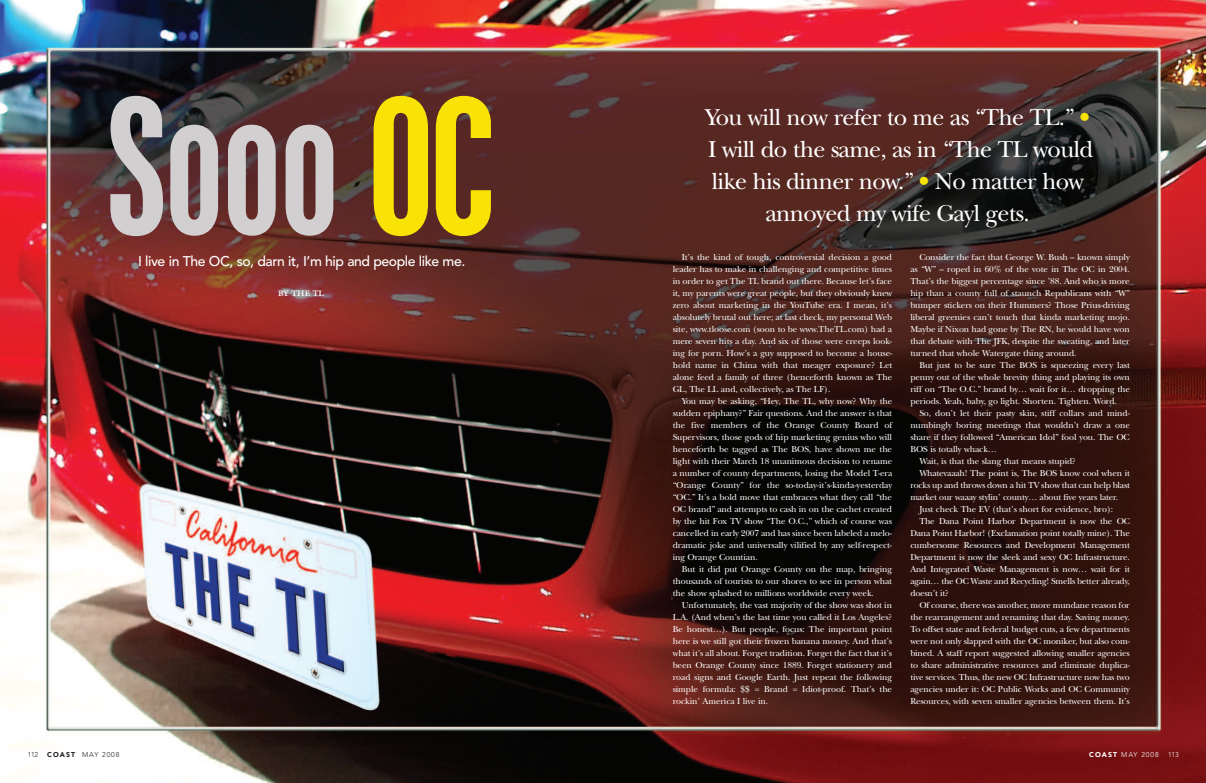
<style>
.page{position:relative;width:1206px;height:783px;background:#fff}
.page>*{position:absolute;margin:0;border:0;box-sizing:border-box;transform-origin:0 0}
.t1{font:condensed 168px "Placard";letter-spacing:-.01em;color:#d1cfcf}
.t2{font:24px/32px "New Baskerville";letter-spacing:-.03em;color:#fff;text-align:center}
.t3{font:500 14px "Avenir";letter-spacing:-.035em;color:#fff}
.t4{font:9px/12px "New Baskerville";letter-spacing:-.015em;color:#fff;text-align:justify}
.t5{font:700 8px "Galliard";letter-spacing:-.005em;color:#fff}
.t6{font:300 7px "Avenir";letter-spacing:.13em;color:#231f20}
.t7{font:300 7px "Avenir";letter-spacing:.13em;color:#fff}
.s1{color:#f9e206}
.s2{font-weight:900}
</style>
<div class="page">
<img style="left:0;top:0;width:1206px;height:783px">
<h1 class="t1" style="left:107px;top:97px;width:391px">SOOO <span class="s1">OC</span></h1>
<h3 class="t3" style="left:138px;top:255px;width:329px">I live in The OC, so, darn it, I’m hip and people like me.</h3>
<p class="t5" style="left:278px;top:289px;width:48px">BY THE TL</p>
<h2 class="t2" style="left:705px;top:101px;width:390px">You will now refer to me as “The TL.” <span class="s1">• </span>I will do the same, as in “The TL would like his dinner now.” <span class="s1">•</span> No matter how annoyed my wife Gayl gets.</h2>
<p class="t4" style="left:673px;top:251px;width:221px;text-indent:9px">It’s the kind of tough, controversial decision a good leader has to make in challenging and competitive times in order to get The TL brand out there. Because let’s face it, my parents were great people, but they obviously knew zero about marketing in the YouTube era. I mean, it’s absolutely brutal out here; at last check, my personal Web site, www.tloose.com (soon to be www.TheTL.com) had a mere seven hits a day. And six of those were creeps look&shy;ing for porn. How’s a guy supposed to become a house&shy;hold name in China with that meager exposure? Let alone feed a family of three (henceforth known as The GL, The LL and, collectively, as The LF).</p>
<p class="t4" style="left:673px;top:395px;width:221px;text-indent:9px">You may be asking, “Hey, The TL, why now? Why the sudden epiphany?” Fair questions. And the answer is that the five members of the Orange County Board of Supervisors, those gods of hip marketing genius who will henceforth be tagged as The BOS, have shown me the light with their March 18 unanimous decision to rename a number of county departments, losing the Model T-era “Orange County” for the so-today-it’s-kinda-yesterday “OC.” It’s a bold move that embraces what they call “the OC brand” and attempts to cash in on the cachet created by the hit Fox TV show “The O.C.,” which of course was cancelled in early 2007 and has since been labeled a melo&shy;dramatic joke and universally vilified by any self-respect&shy;ing Orange Countian.</p>
<p class="t4" style="left:673px;top:563px;width:221px;text-indent:9px">But it did put Orange County on the map, bringing thousands of tourists to our shores to see in person what the show splashed to millions worldwide every week.</p>
<p class="t4" style="left:673px;top:599px;width:221px;text-indent:9px">Unfortunately, the vast majority of the show was shot in L.A. (And when’s the last time you called it Los Angeles?<br>Be honest…). But people, focus: The important point here is we still got their frozen banana money. And that’s what it’s all about. Forget tradition. Forget the fact that it’s been Orange County since 1889. Forget stationery and road signs and Google Earth. Just repeat the following simple formula: $$ = Brand = Idiot-proof. That’s the rockin’ America I live in.</p>
<p class="t4" style="left:910px;top:251px;width:221px;text-indent:9px">Consider the fact that George W. Bush – known simply as “W” – roped in 60% of the vote in The OC in 2004.<br>That’s the biggest percentage since ’88. And who is more hip than a county full of staunch Republicans with “W” bumper stickers on their Hummers? Those Prius-driving liberal greenies can’t touch that kinda marketing mojo.<br>Maybe if Nixon had gone by The RN, he would have won that debate with The JFK, despite the sweating, and later turned that whole Watergate thing around.</p>
<p class="t4" style="left:910px;top:359px;width:221px;text-indent:9px">But just to be sure The BOS is squeezing every last penny out of the whole brevity thing and playing its own riff on “The O.C.” brand by… wait for it… dropping the periods. Yeah, baby, go light. Shorten. Tighten. Word.</p>
<p class="t4" style="left:919px;top:407px;width:212px">So, don’t let their pasty skin, stiff collars and mind-</p>
<p class="t4" style="left:910px;top:419px;width:221px">numbingly boring meetings that wouldn’t draw a one</p>
<p class="t4" style="left:910px;top:431px;width:221px">share if they followed “American Idol” fool you. The OC</p>
<p class="t4" style="left:910px;top:443px;width:88px">BOS is totally whack…</p>
<p class="t4" style="left:919px;top:455px;width:158px">Wait, is that the slang that means stupid?</p>
<p class="t4" style="left:919px;top:467px;width:212px">Whatevaaah! The point is, The BOS know cool when it</p>
<p class="t4" style="left:910px;top:479px;width:221px">rocks up and throws down a hit TV show that can help blast</p>
<p class="t4" style="left:910px;top:491px;width:209px">market our waaay stylin’ county… about five years later.</p>
<p class="t4" style="left:919px;top:503px;width:195px">Just check The EV (that’s short for evidence, bro):</p>
<p class="t4" style="left:919px;top:515px;width:212px">The Dana Point Harbor Department is now the OC</p>
<p class="t4" style="left:910px;top:527px;width:221px">Dana Point Harbor! (Exclamation point totally mine). The</p>
<p class="t4" style="left:910px;top:539px;width:221px">cumbersome Resources and Development Management</p>
<p class="t4" style="left:910px;top:551px;width:221px">Department is now the sleek and sexy OC Infrastructure.</p>
<p class="t4" style="left:910px;top:563px;width:221px">And Integrated Waste Management is now… wait for it</p>
<p class="t4" style="left:910px;top:575px;width:221px">again… the OC Waste and Recycling! Smells better already,</p>
<p class="t4" style="left:910px;top:587px;width:40px">doesn’t it?</p>
<p class="t4" style="left:919px;top:599px;width:212px">Of course, there was another, more mundane reason for</p>
<p class="t4" style="left:910px;top:611px;width:221px">the rearrangement and renaming that day. Saving money.</p>
<p class="t4" style="left:910px;top:623px;width:221px">To offset state and federal budget cuts, a few departments</p>
<p class="t4" style="left:910px;top:635px;width:221px">were not only slapped with the OC moniker, but also com-</p>
<p class="t4" style="left:910px;top:647px;width:221px">bined. A staff report suggested allowing smaller agencies</p>
<p class="t4" style="left:910px;top:659px;width:221px">to share administrative resources and eliminate duplica-</p>
<p class="t4" style="left:910px;top:671px;width:221px">tive services. Thus, the new OC Infrastructure now has two</p>
<p class="t4" style="left:910px;top:683px;width:221px">agencies under it: OC Public Works and OC Community</p>
<p class="t4" style="left:910px;top:695px;width:221px">Resources, with seven smaller agencies between them. It’s</p>
<p class="t6" style="left:28px;top:751px;width:12px">112</p>
<p class="t6" style="left:47px;top:751px;width:74px"><span class="s2">COAST</span> MAY 2008</p>
<p class="t7" style="left:1089px;top:751px;width:71px"><span class="s2">COAST</span> MAY 2008</p>
<p class="t7" style="left:1168px;top:751px;width:12px">113</p>
</div>
